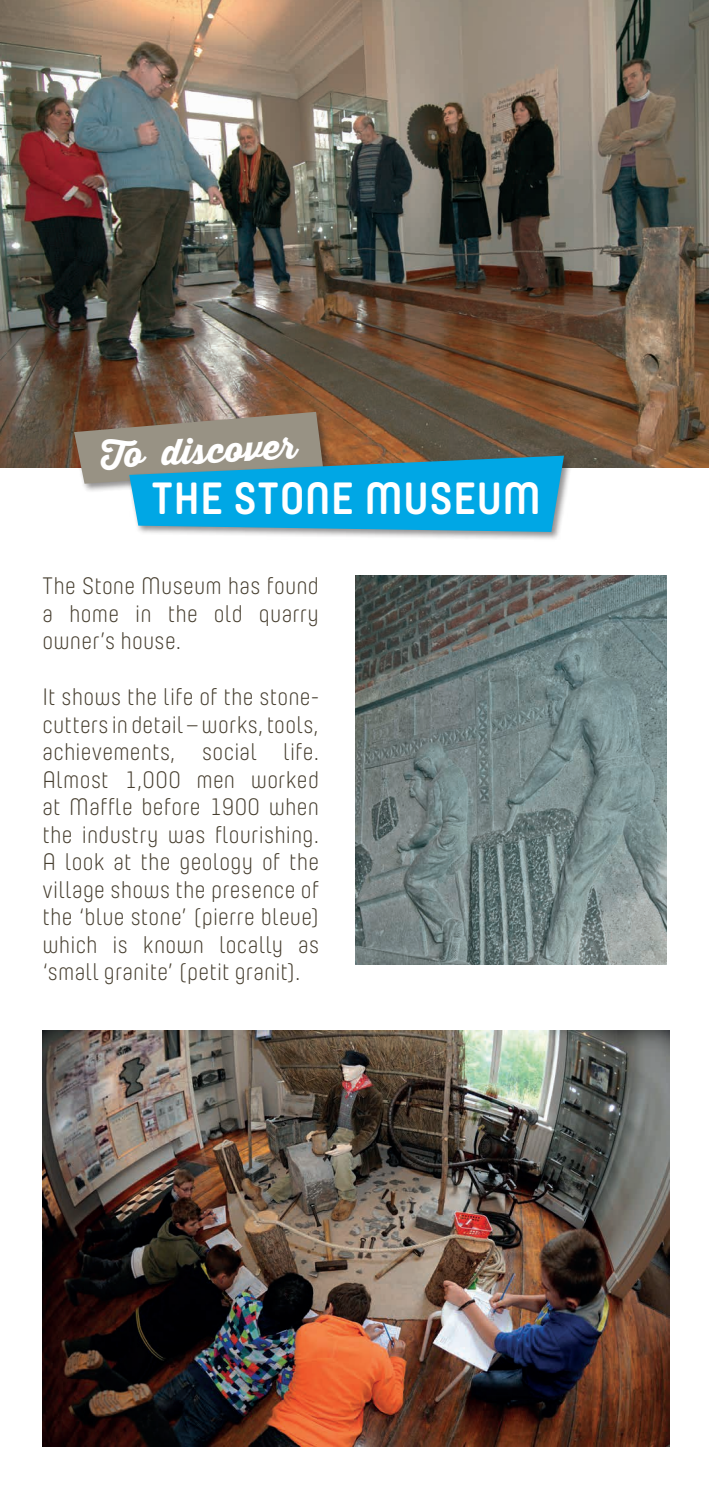
<style>
.page{position:relative;width:709px;height:1489px;background:#fff}
.page>*{position:absolute;margin:0;border:0;box-sizing:border-box;transform-origin:0 0}
.t1{font:700 45px "Yummo";letter-spacing:.005em;color:#fff}
.t2{font:35px "Thirsty Script Extrabold Demo";color:#fff}
.t3{font:300 23.75px/27.5px "Yummo";letter-spacing:.01em;color:#463e2f;text-align:justify}
</style>
<div class="page">
<img style="left:0;top:0;width:709px;height:467px">
<div style="left:72px;top:410px;width:260px;height:83px;background:#231f20;opacity:.5"></div>
<div style="left:127px;top:453px;width:446px;height:88px;background:#231f20;opacity:.5"></div>
<svg style="left:74px;top:412px;width:490px;height:120px;background:#5093a7"></svg>
<img style="left:355px;top:575px;width:311px;height:389px">
<img style="left:43px;top:1030px;width:626px;height:416px">
<h2 class="t2" style="left:99px;top:429px;width:197px;rotate:-3deg">To discover</h2>
<h1 class="t1" style="left:152px;top:458px;width:391px">THE STONE MUSEUM</h1>
<p class="t3" style="left:43px;top:572px;width:278px">The Stone Museum has found a home in the old quarry owner’s house.</p>
<p class="t3" style="left:43px;top:683px;width:278px">It shows the life of the stone&shy;cutters in detail – works, tools, achievements, social life.<br>Almost 1,000 men worked at Maffle before 1900 when the industry was flourishing.<br>A look at the geology of the village shows the presence of the ‘blue stone’ (pierre bleue) which is known locally as ‘small granite’ (petit granit).</p>
</div>
